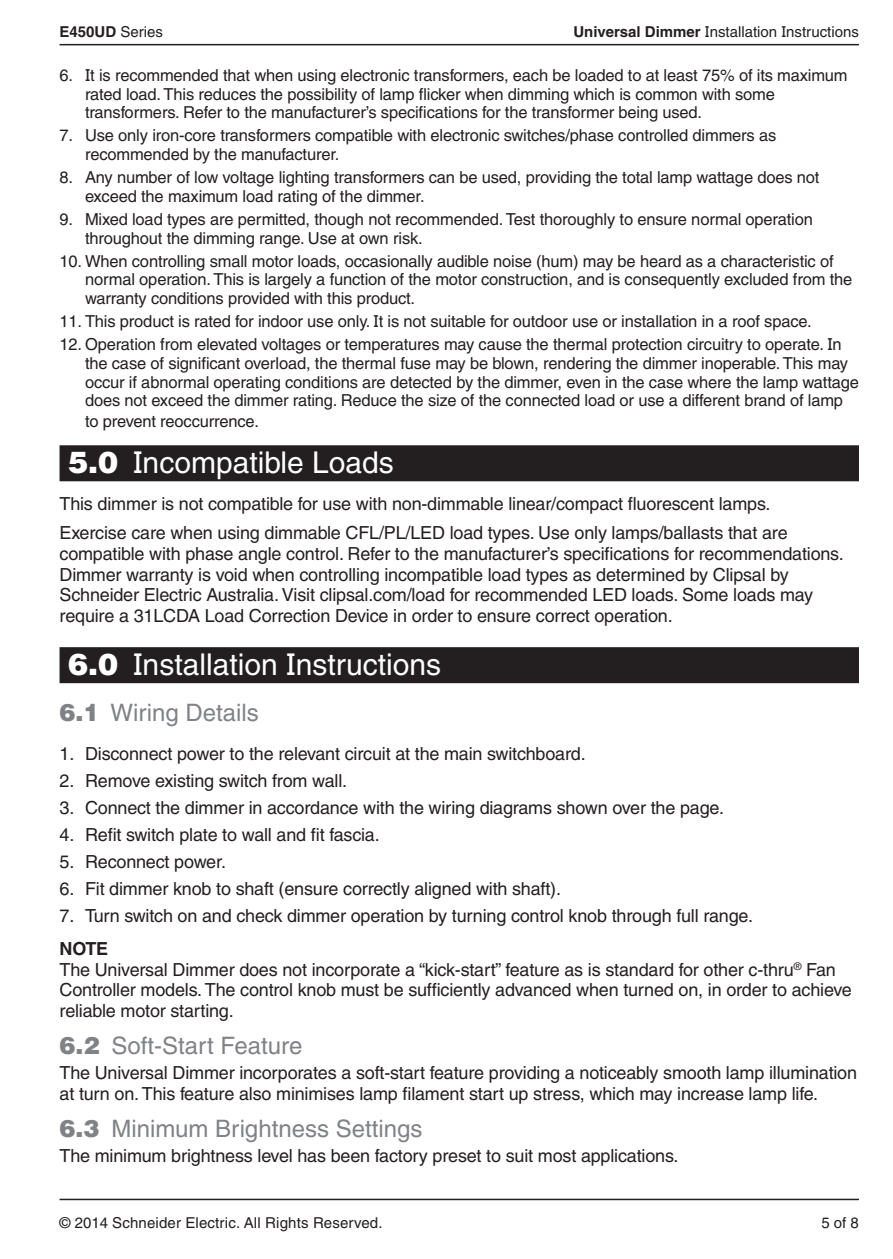
<style>
.page{position:relative;width:893px;height:1259px;background:#fff}
.page>*{position:absolute;margin:0;border:0;box-sizing:border-box;transform-origin:0 0}
.t1{font:500 30px "Helveticasi";color:#fff}
.t2{font:500 24px "Helveticasi";color:#808285}
.t3{font:500 18px/20.7px "Helveticasi";letter-spacing:-.01em;color:#231f20}
.t4{font:500 16.5px/18.6px "Helveticasi";letter-spacing:-.01em;color:#231f20}
.t5{font:500 15px "Helveticasi";letter-spacing:.01em;color:#231f20}
.t6{font:700 15px "Helveticasi";color:#231f20}
.s1{font-weight:500}
.s2{font-weight:700}
.s3{font-family:"Helvetica Bsi";font-weight:400}
</style>
<div class="page">
<hr style="left:60px;top:44px;width:799px;height:1px;background:#231f20">
<hr style="left:60px;top:1198px;width:799px;height:2px;background:#231f20">
<div style="left:60px;top:445px;width:799px;height:36px;background:#231f20"></div>
<div style="left:60px;top:647px;width:799px;height:36px;background:#231f20"></div>
<p class="t6" style="left:60px;top:23px;width:105px">E450UD <span class="s1">Series</span></p>
<p class="t5" style="left:573px;top:23px;width:287px"><span class="s2">Universal Dimmer</span> Installation Instructions</p>
<p class="t4" style="left:85px;top:66px;width:764px;text-indent:-26px">6. It is recommended that when using electronic transformers, each be loaded to at least 75% of its maximum rated load. This reduces the possibility of lamp flicker when dimming which is common with some transformers. Refer to the manufacturer’s specifications for the transformer being used.</p>
<p class="t4" style="left:85px;top:126px;width:693px;text-indent:-26px">7. Use only iron-core transformers compatible with electronic switches/phase controlled dimmers as recommended by the manufacturer.</p>
<p class="t4" style="left:85px;top:168px;width:736px;text-indent:-26px">8. Any number of low voltage lighting transformers can be used, providing the total lamp wattage does not exceed the maximum load rating of the dimmer.</p>
<p class="t4" style="left:85px;top:210px;width:729px;text-indent:-26px">9. Mixed load types are permitted, though not recommended. Test thoroughly to ensure normal operation throughout the dimming range. Use at own risk.</p>
<p class="t4" style="left:85px;top:251px;width:769px;text-indent:-26px">10. When controlling small motor loads, occasionally audible noise (hum) may be heard as a characteristic of normal operation. This is largely a function of the motor construction, and is consequently excluded from the warranty conditions provided with this product.</p>
<p class="t4" style="left:60px;top:312px;width:754px">11. This product is rated for indoor use only. It is not suitable for outdoor use or installation in a roof space.</p>
<p class="t4" style="left:85px;top:335px;width:775px;text-indent:-26px">12. Operation from elevated voltages or temperatures may cause the thermal protection circuitry to operate. In the case of significant overload, the thermal fuse may be blown, rendering the dimmer inoperable. This may occur if abnormal operating conditions are detected by the dimmer, even in the case where the lamp wattage does not exceed the dimmer rating. Reduce the size of the connected load or use a different brand of lamp</p>
<p class="t4" style="left:85px;top:412px;width:175px">to prevent reoccurrence.</p>
<h1 class="t1" style="left:68px;top:445px;width:327px"><span class="s3">5.0</span> Incompatible Loads</h1>
<p class="t3" style="left:60px;top:489px;width:730px;line-height:29.1px">This dimmer is not compatible for use with non-dimmable linear/compact fluorescent lamps.<br>Exercise care when using dimmable CFL/PL/LED load types. Use only lamps/ballasts that are</p>
<p class="t3" style="left:60px;top:543px;width:786px">compatible with phase angle control. Refer to the manufacturer’s specifications for recommendations.<br>Dimmer warranty is void when controlling incompatible load types as determined by Clipsal by Schneider Electric Australia. Visit clipsal.com/load for recommended LED loads. Some loads may require a 31LCDA Load Correction Device in order to ensure correct operation.</p>
<h1 class="t1" style="left:68px;top:647px;width:375px"><span class="s3">6.0</span> Installation Instructions</h1>
<h2 class="t2" style="left:60px;top:698px;width:201px"><span class="s3">6.1</span> Wiring Details</h2>
<p class="t3" style="left:60px;top:743px;width:528px">1. Disconnect power to the relevant circuit at the main switchboard.</p>
<p class="t3" style="left:60px;top:770px;width:289px">2. Remove existing switch from wall.</p>
<p class="t3" style="left:60px;top:797px;width:666px">3. Connect the dimmer in accordance with the wiring diagrams shown over the page.</p>
<p class="t3" style="left:60px;top:824px;width:322px">4. Refit switch plate to wall and fit fascia.</p>
<p class="t3" style="left:60px;top:851px;width:168px">5. Reconnect power.</p>
<p class="t3" style="left:60px;top:878px;width:503px">6. Fit dimmer knob to shaft (ensure correctly aligned with shaft).</p>
<p class="t3" style="left:60px;top:905px;width:695px">7. Turn switch on and check dimmer operation by turning control knob through full range.</p>
<p class="t3" style="left:60px;top:938px;width:794px"><span class="s2">NOTE<br></span>The Universal Dimmer does not incorporate a “kick-start” feature as is standard for other c-thru<sup>®</sup> Fan Controller models. The control knob must be sufficiently advanced when turned on, in order to achieve reliable motor starting.</p>
<h2 class="t2" style="left:60px;top:1031px;width:244px"><span class="s3">6.2</span> Soft-Start Feature</h2>
<p class="t3" style="left:60px;top:1062px;width:799px">The Universal Dimmer incorporates a soft-start feature providing a noticeably smooth lamp illumination at turn on. This feature also minimises lamp filament start up stress, which may increase lamp life.</p>
<h2 class="t2" style="left:60px;top:1114px;width:364px"><span class="s3">6.3</span> Minimum Brightness Settings</h2>
<p class="t3" style="left:60px;top:1145px;width:621px">The minimum brightness level has been factory preset to suit most applications.</p>
<p class="t5" style="left:60px;top:1214px;width:325px">© 2014 Schneider Electric. All Rights Reserved.</p>
<p class="t5" style="left:821px;top:1214px;width:39px">5 of 8</p>
</div>
